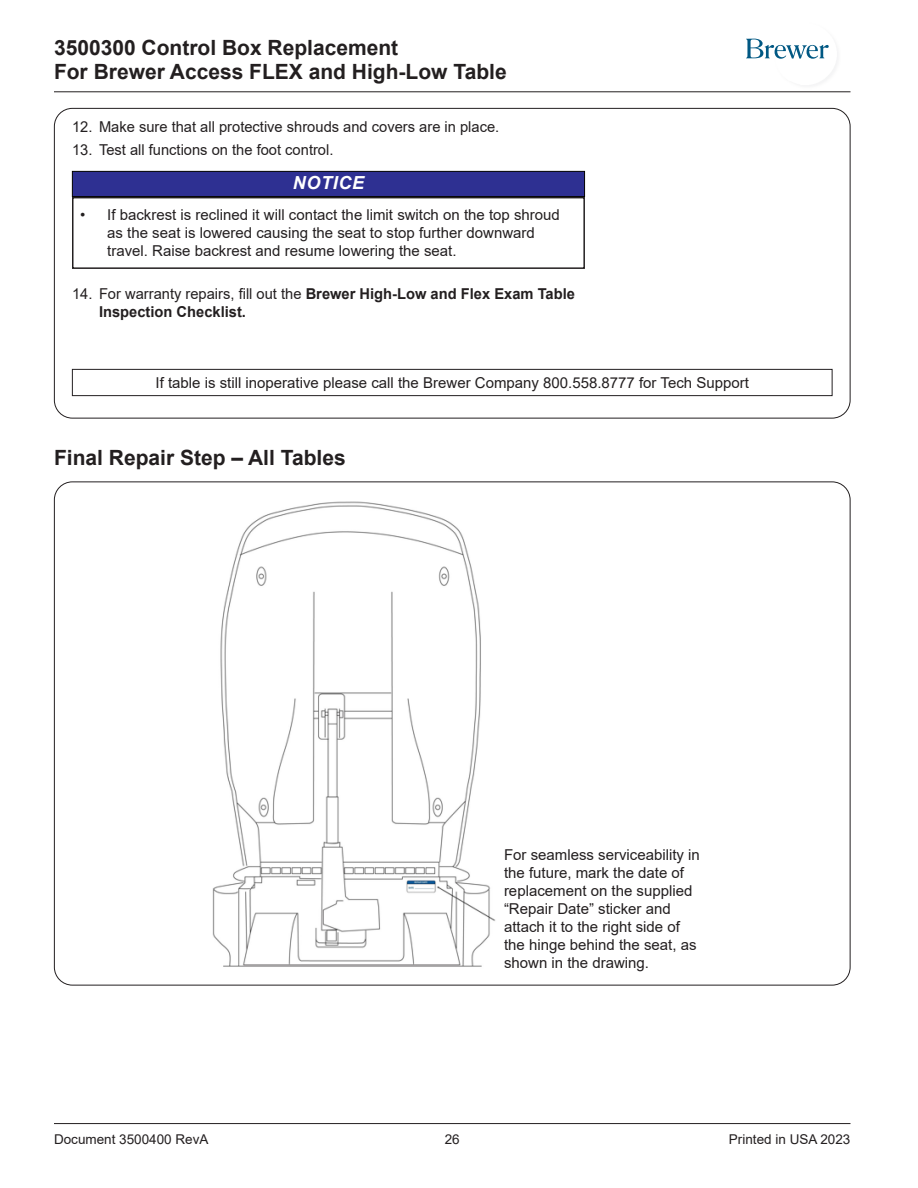
<style>
.page{position:relative;width:918px;height:1188px;background:#fff}
.page>*{position:absolute;margin:0;border:0;box-sizing:border-box;transform-origin:0 0}
._00_Head1{font:700 21px/24px "Arial";color:#231f20}
.t1{font:italic 700 18px "Arial";letter-spacing:.035em;color:#fff}
._01_Body{font:15px/18px "Arial";color:#231f20}
.t2{font:700 15px/18px "Arial";color:#231f20}
.t3{font:13.5px "Arial";color:#231f20}
.s1{font-weight:400}
</style>
<div class="page">
<img style="left:746px;top:38px;width:90px;height:43px">
<img style="left:746px;top:39px;width:17px;height:19px">
<svg style="left:765px;top:45px;width:10px;height:13px"></svg>
<img style="left:775px;top:45px;width:43px;height:14px">
<svg style="left:807px;top:45px;width:22px;height:13px"></svg>
<hr style="left:54px;top:91px;width:796px;height:1px;background:#231f20">
<hr style="left:54px;top:1123px;width:796px;height:1px;background:#231f20">
<div style="left:72px;top:171px;width:513px;height:26px;background:#2e3092;border:1px solid #000"></div>
<div style="left:72px;top:197px;width:513px;height:72px;border:2px solid #231f20"></div>
<img style="left:212px;top:501px;width:284px;height:466px">
<div style="left:72px;top:369px;width:760px;height:27px;border:1px solid #231f20"></div>
<h1 class="_00_Head1" style="left:54px;top:36px;width:454px">3500300 Control Box Replacement<br>For Brewer Access FLEX and High-Low Table</h1>
<p class="_01_Body" style="left:72px;top:118px;width:429px">12. Make sure that all protective shrouds and covers are in place.</p>
<p class="_01_Body" style="left:72px;top:141px;width:263px">13. Test all functions on the foot control.</p>
<p class="t1" style="left:293px;top:171px;width:73px">NOTICE</p>
<p class="_01_Body" style="left:107px;top:206px;width:454px;text-indent:-27px">• If backrest is reclined it will contact the limit switch on the top shroud as the seat is lowered causing the seat to stop further downward travel. Raise backrest and resume lowering the seat.</p>
<p class="t2" style="left:99px;top:285px;width:477px;text-indent:-27px"><span class="s1">14. For warranty repairs, fill out the</span> Brewer High-Low and Flex Exam Table<br>Inspection Checklist.</p>
<p class="_01_Body" style="left:156px;top:374px;width:595px">If table is still inoperative please call the Brewer Company 800.558.8777 for Tech Support</p>
<p class="_00_Head1" style="left:54px;top:446px;width:293px">Final Repair Step – All Tables</p>
<p class="_01_Body" style="left:504px;top:845px;width:197px">For seamless serviceability in the future, mark the date of replacement on the supplied “Repair Date” sticker and attach it to the right side of the hinge behind the seat, as shown in the drawing.</p>
<p class="t3" style="left:54px;top:1130px;width:156px">Document 3500400 RevA</p>
<p class="t3" style="left:445px;top:1130px;width:17px">26</p>
<p class="t3" style="left:729px;top:1130px;width:123px">Printed in USA 2023</p>
</div>
